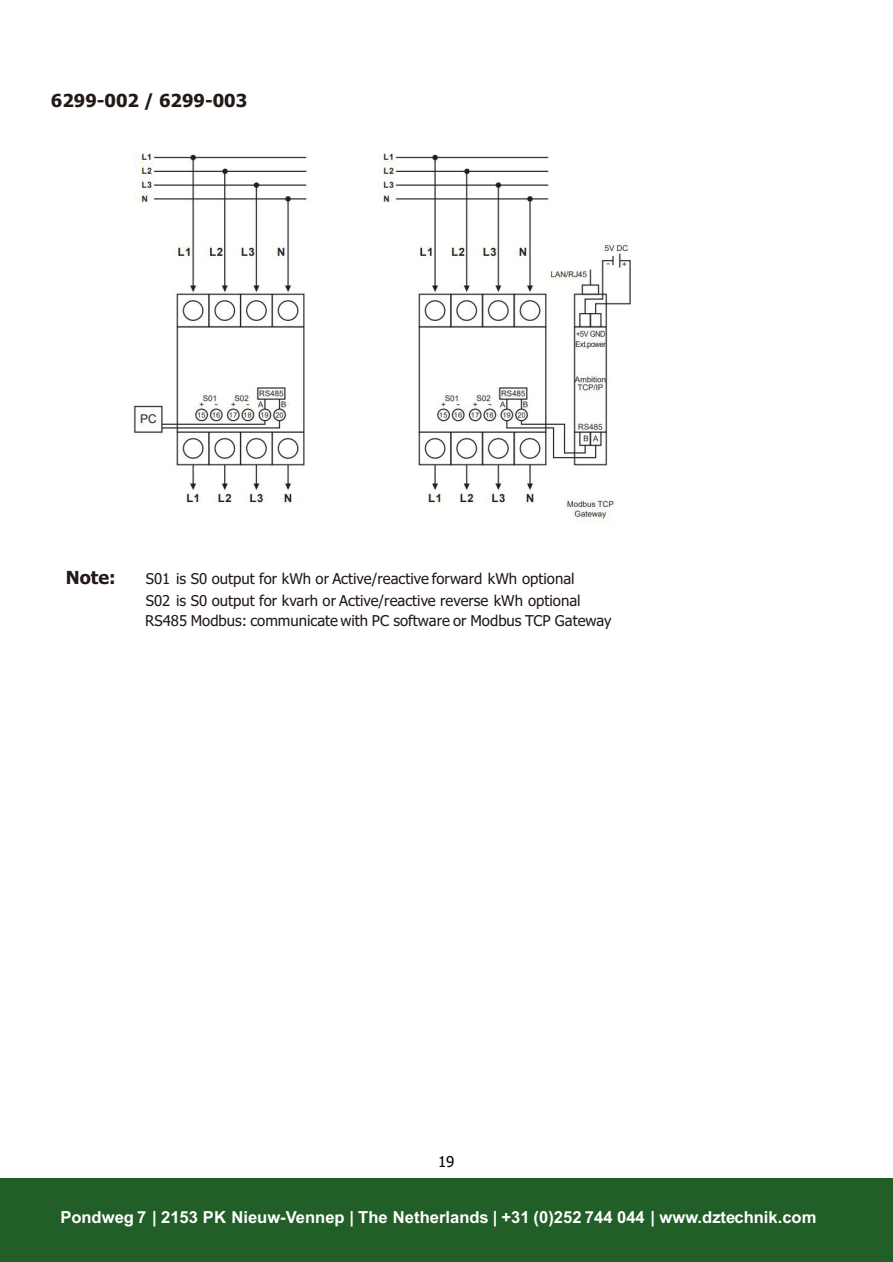
<style>
.page{position:relative;width:893px;height:1262px;background:#fff}
.page>*{position:absolute;margin:0;border:0;box-sizing:border-box;transform-origin:0 0}
.t1{font:700 18px "Tahoma";color:#231916}
.t2{font:700 16.65px "Arial";color:#fff}
.t3{font:15px "Tahoma";color:#000}
.t4{font:14.85px/20.9px "Tahoma";color:#231916}
</style>
<div class="page">
<img style="left:133px;top:153px;width:498px;height:370px">
<div style="left:0;top:1178px;width:893px;height:84px;background:#225e28"></div>
<p class="t1" style="left:51px;top:93px;width:198px">6299-002 / 6299-003</p>
<p class="t1" style="left:66px;top:570px;width:51px">Note:</p>
<p class="t4" style="left:145px;top:570px;width:468px">S01 is S0 output for kWh or Active/reactive forward kWh optional<br>S02 is S0 output for kvarh or Active/reactive reverse kWh optional<br>RS485 Modbus: communicate with PC software or Modbus TCP Gateway</p>
<p class="t3" style="left:438px;top:1155px;width:18px">19</p>
<p class="t2" style="left:60px;top:1210px;width:757px">Pondweg 7 | 2153 PK Nieuw-Vennep | The Netherlands | +31 (0)252 744 044 | www.dztechnik.com</p>
</div>
